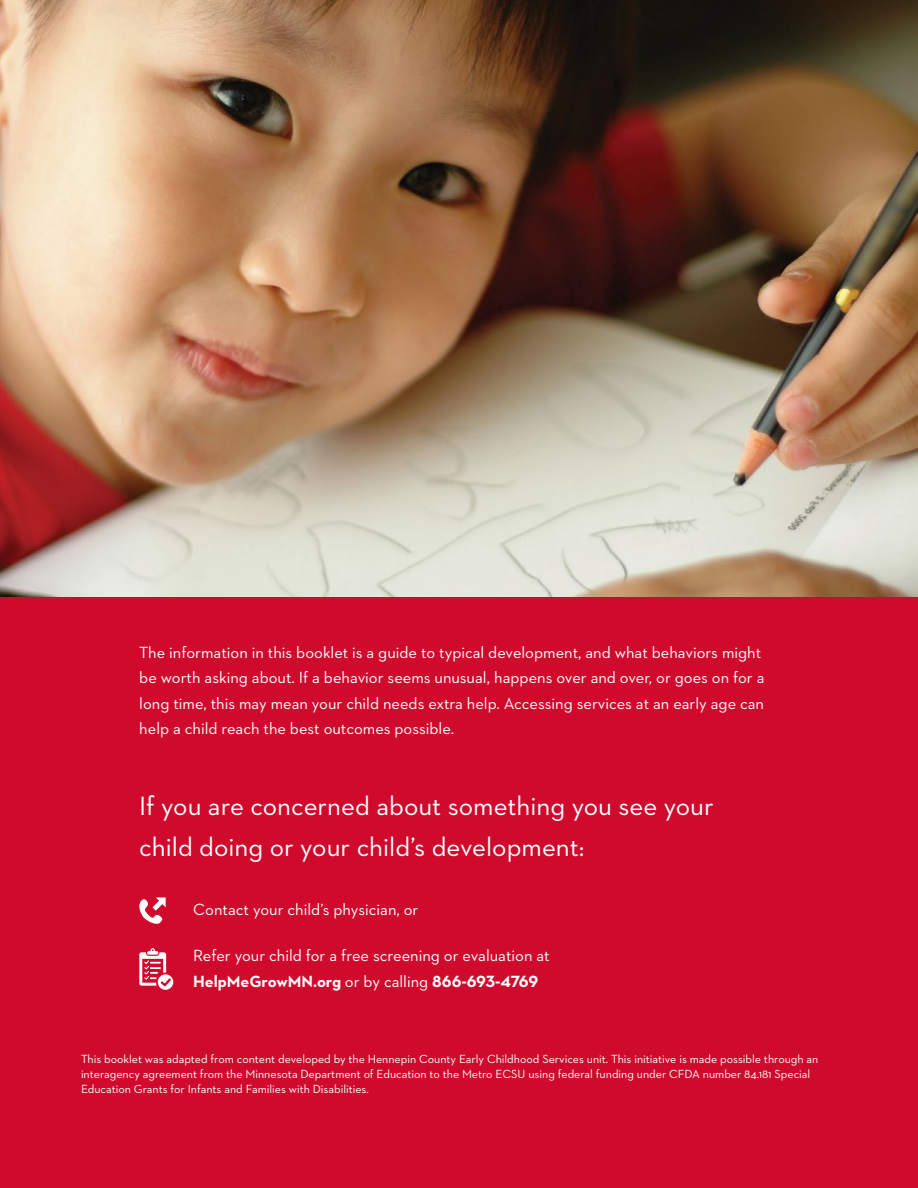
<style>
.page{position:relative;width:918px;height:1188px;background:#fff}
.page>*{position:absolute;margin:0;border:0;box-sizing:border-box;transform-origin:0 0}
.t1{font:27px/40.5px "Neutraface 2 Text";color:#fff}
.t2{font:16.5px/25.5px "Neutraface 2 Text";color:#fff}
.t3{font:12px/15px "Neutraface 2 Text";color:#fff}
.s1{font-weight:700}
</style>
<div class="page">
<img style="left:0;top:0;width:918px;height:597px">
<div style="left:0;top:597px;width:918px;height:591px;background:#d00a2c"></div>
<svg style="left:139px;top:948px;width:34px;height:42px"></svg>
<svg style="left:139px;top:897px;width:27px;height:27px"></svg>
<p class="t2" style="left:139px;top:639px;width:627px">The information in this booklet is a guide to typical development, and what behaviors might be worth asking about. If a behavior seems unusual, happens over and over, or goes on for a long time, this may mean your child needs extra help. Accessing services at an early age can help a child reach the best outcomes possible.</p>
<h1 class="t1" style="left:139px;top:785px;width:576px">If you are concerned about something you see your child doing or your child’s development:</h1>
<p class="t2" style="left:193px;top:897px;width:227px">Contact your child’s physician, or</p>
<p class="t2" style="left:193px;top:943px;width:358px">Refer your child for a free screening or evaluation at<br><span class="s1">HelpMeGrowMN.org</span> or by calling <span class="s1">866-693-4769</span></p>
<p class="t3" style="left:81px;top:1052px;width:739px">This booklet was adapted from content developed by the Hennepin County Early Childhood Services unit. This initiative is made possible through an interagency agreement from the Minnesota Department of Education to the Metro ECSU using federal funding under CFDA number 84.181 Special<br>Education Grants for Infants and Families with Disabilities.</p>
</div>
